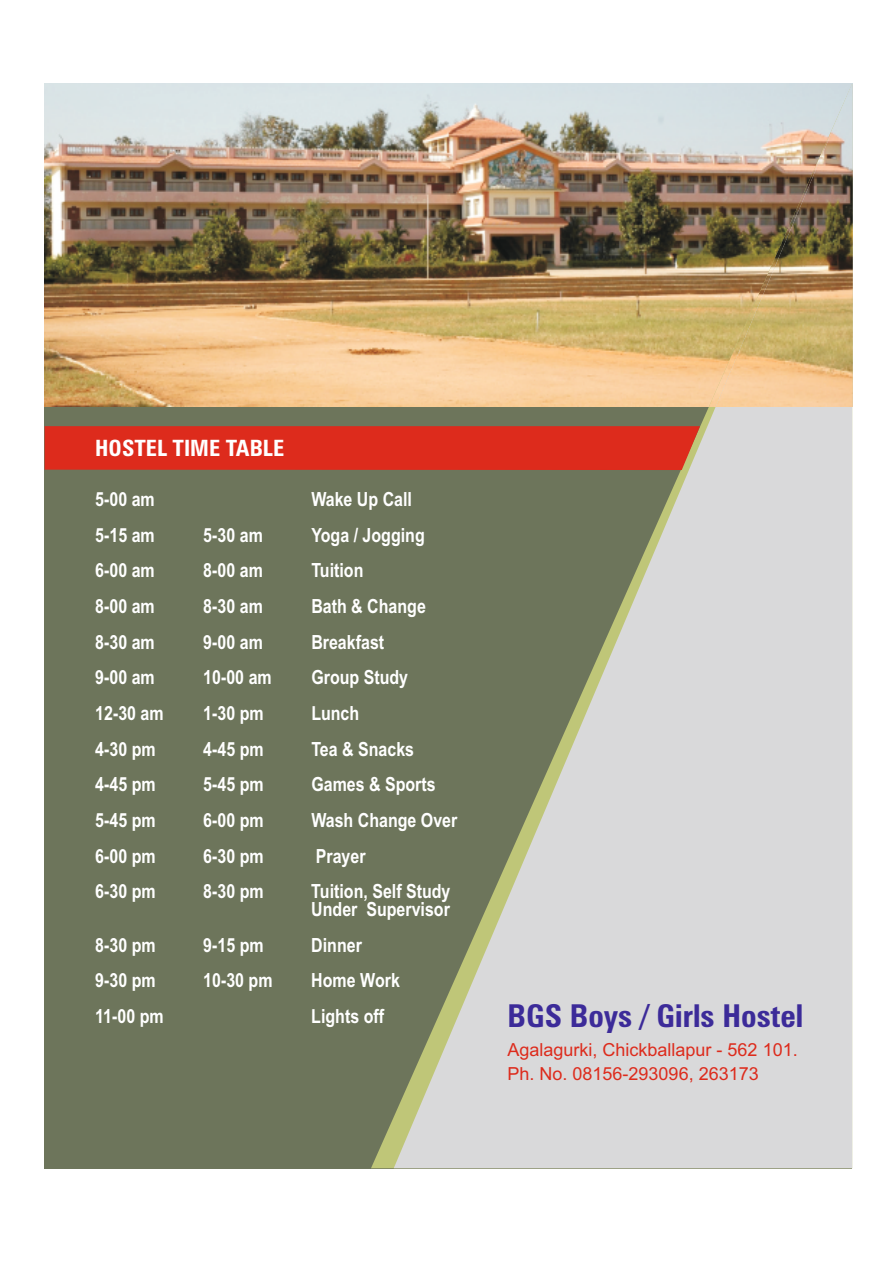
<style>
.page{position:relative;width:893px;height:1263px;background:#fff}
.page>*{position:absolute;margin:0;border:0;box-sizing:border-box;transform-origin:0 0}
.t1{font:700 condensed 31.5px "Zurich BT";color:#3c2b99}
.t2{font:700 condensed 22.5px "Zurich BT";color:#fff}
.t3{font:700 19.5px/17.9px "Arial Narrow";color:#fff}
.t4{font:18px/24.2px "Arial";color:#dd2b1c}
</style>
<div class="page">
<div style="left:44px;top:84px;width:808px;height:1084px;background:#6d755b"></div>
<img style="left:44px;top:84px;width:327px;height:323px">
<img style="left:371px;top:84px;width:23px;height:323px">
<svg style="left:394px;top:407px;width:458px;height:761px;fill:#d9d9da"></svg>
<img style="left:394px;top:84px;width:458px;height:323px">
<div style="left:45px;top:426px;width:655px;height:44px;background:#dd2b1c"></div>
<p class="t2" style="left:95px;top:439px;width:190px">HOSTEL TIME TABLE</p>
<p class="t3" style="left:95px;top:492px;width:61px">5-00 am</p>
<p class="t3" style="left:311px;top:492px;width:102px">Wake Up Call</p>
<p class="t3" style="left:95px;top:527px;width:61px">5-15 am</p>
<p class="t3" style="left:203px;top:527px;width:61px">5-30 am</p>
<p class="t3" style="left:311px;top:527px;width:115px">Yoga / Jogging</p>
<p class="t3" style="left:95px;top:563px;width:61px">6-00 am</p>
<p class="t3" style="left:203px;top:563px;width:61px">8-00 am</p>
<p class="t3" style="left:311px;top:563px;width:54px">Tuition</p>
<p class="t3" style="left:95px;top:599px;width:61px">8-00 am</p>
<p class="t3" style="left:203px;top:599px;width:61px">8-30 am</p>
<p class="t3" style="left:311px;top:599px;width:116px">Bath &amp; Change</p>
<p class="t3" style="left:95px;top:634px;width:61px">8-30 am</p>
<p class="t3" style="left:203px;top:634px;width:61px">9-00 am</p>
<p class="t3" style="left:311px;top:634px;width:74px">Breakfast</p>
<p class="t3" style="left:95px;top:670px;width:61px">9-00 am</p>
<p class="t3" style="left:203px;top:670px;width:70px">10-00 am</p>
<p class="t3" style="left:311px;top:670px;width:98px">Group Study</p>
<p class="t3" style="left:95px;top:706px;width:70px">12-30 am</p>
<p class="t3" style="left:203px;top:706px;width:62px">1-30 pm</p>
<p class="t3" style="left:311px;top:706px;width:49px">Lunch</p>
<p class="t3" style="left:95px;top:741px;width:62px">4-30 pm</p>
<p class="t3" style="left:203px;top:741px;width:62px">4-45 pm</p>
<p class="t3" style="left:311px;top:741px;width:104px">Tea &amp; Snacks</p>
<p class="t3" style="left:95px;top:777px;width:62px">4-45 pm</p>
<p class="t3" style="left:203px;top:777px;width:62px">5-45 pm</p>
<p class="t3" style="left:311px;top:777px;width:126px">Games &amp; Sports</p>
<p class="t3" style="left:95px;top:813px;width:62px">5-45 pm</p>
<p class="t3" style="left:203px;top:813px;width:62px">6-00 pm</p>
<p class="t3" style="left:311px;top:813px;width:148px">Wash Change Over</p>
<p class="t3" style="left:95px;top:848px;width:62px">6-00 pm</p>
<p class="t3" style="left:203px;top:848px;width:62px">6-30 pm</p>
<p class="t3" style="left:316px;top:848px;width:51px">Prayer</p>
<p class="t3" style="left:95px;top:884px;width:62px">6-30 pm</p>
<p class="t3" style="left:203px;top:884px;width:62px">8-30 pm</p>
<p class="t3" style="left:311px;top:884px;width:141px">Tuition, Self Study<br>Under Supervisor</p>
<p class="t3" style="left:95px;top:938px;width:62px">8-30 pm</p>
<p class="t3" style="left:203px;top:938px;width:62px">9-15 pm</p>
<p class="t3" style="left:311px;top:938px;width:52px">Dinner</p>
<p class="t3" style="left:95px;top:973px;width:62px">9-30 pm</p>
<p class="t3" style="left:203px;top:973px;width:71px">10-30 pm</p>
<p class="t3" style="left:311px;top:973px;width:90px">Home Work</p>
<p class="t3" style="left:95px;top:1009px;width:70px">11-00 pm</p>
<p class="t3" style="left:311px;top:1009px;width:74px">Lights off</p>
<h1 class="t1" style="left:507px;top:1003px;width:297px">BGS Boys / Girls Hostel</h1>
<p class="t4" style="left:508px;top:1039px;width:292px">Agalagurki, Chickballapur - 562 101.<br>Ph. No. 08156-293096, 263173</p>
</div>
